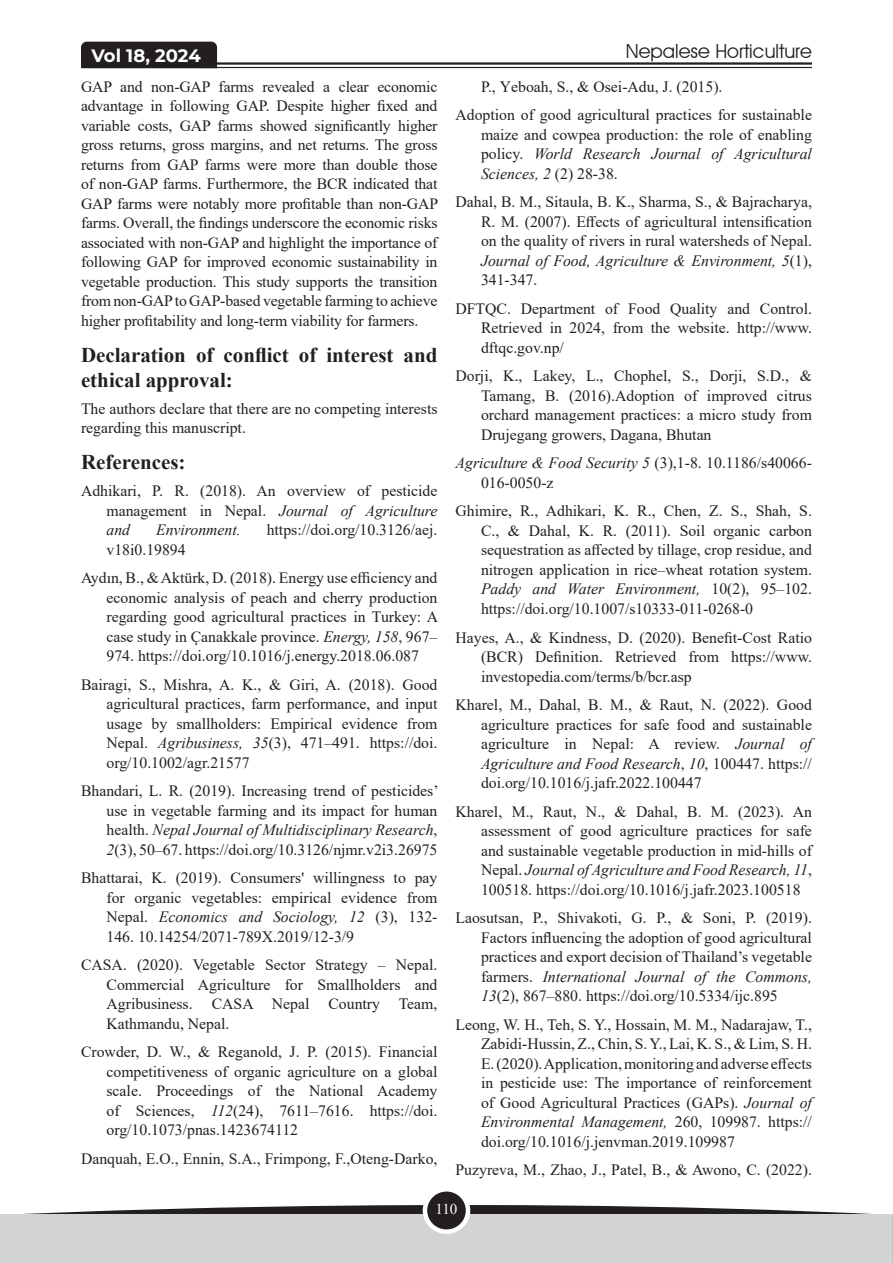
<style>
.page{position:relative;width:893px;height:1263px;background:#fff}
.page>*{position:absolute;margin:0;border:0;box-sizing:border-box;transform-origin:0 0}
.Head{font:700 21px/25.2px "Times New Roman";color:#231f20}
.t1{font:19.5px "Avant Garde IT Cby BT";color:#231f20}
.t2{font:700 18px "Montserrat";color:#fff}
.body{font:15.75px/19.5px "Times New Roman";color:#231f20;text-align:justify}
.body-2{font:italic 15.75px "Times New Roman";color:#231f20}
.t3{font:15px "Times New Roman";color:#fff}
.s1{font-style:italic}
</style>
<div class="page">
<hr style="left:199px;top:62px;width:613px;height:3px;background:#231f20">
<hr style="left:199px;top:67px;width:613px;height:1px;background:#231f20">
<div style="left:81px;top:42px;width:136px;height:26px;background:#231f20"></div>
<svg style="left:0;top:1205px;width:892px;height:58px;fill:#231f20"></svg>
<div style="left:1px;top:1215px;width:892px;height:48px;background:#d1d3d4"></div>
<div style="left:425px;top:1189px;width:43px;height:43px;background:#231f20;border-radius:50%"></div>
<div style="left:423px;top:1187px;width:47px;height:47px;border:4px solid #fff;border-radius:50%"></div>
<svg style="left:892px;top:1214px;width:1px;height:49px"></svg>
<p class="t2" style="left:92px;top:43px;width:111px">Vol 18, 2024</p>
<p class="t1" style="left:626px;top:39px;width:188px">Nepalese Horticulture</p>
<p class="body" style="left:81px;top:76px;width:359px">GAP and non-GAP farms revealed a clear economic advantage in following GAP. Despite higher fixed and variable costs, GAP farms showed significantly higher gross returns, gross margins, and net returns. The gross returns from GAP farms were more than double those of non-GAP farms. Furthermore, the BCR indicated that GAP farms were notably more profitable than non-GAP farms. Overall, the findings underscore the economic risks associated with non-GAP and highlight the importance of following GAP for improved economic sustainability in vegetable production. This study supports the transition from non-GAP to GAP-based vegetable farming to achieve higher profitability and long-term viability for farmers.</p>
<p class="Head" style="left:81px;top:341px;width:358px">Declaration of conflict of interest and ethical approval:</p>
<p class="body" style="left:81px;top:398px;width:358px">The authors declare that there are no competing interests regarding this manuscript.</p>
<p class="Head" style="left:81px;top:449px;width:106px">References:</p>
<p class="body" style="left:107px;top:480px;width:332px;text-indent:-26px">Adhikari, P. R. (2018). An overview of pesticide management in Nepal. <span class="s1">Journal of Agriculture and</span></p>
<p class="body-2" style="left:156px;top:519px;width:86px">Environment.</p>
<p class="body" style="left:267px;top:519px;width:172px">https://doi.org/10.3126/aej.</p>
<p class="body" style="left:107px;top:539px;width:81px">v18i0.19894</p>
<p class="body" style="left:107px;top:567px;width:333px;text-indent:-26px">Aydın, B., &amp; Aktürk, D. (2018). Energy use efficiency and economic analysis of peach and cherry production regarding good agricultural practices in Turkey: A case study in Çanakkale province. <span class="s1">Energy, 158</span>, 967– 974. https://doi.org/10.1016/j.energy.2018.06.087</p>
<p class="body" style="left:107px;top:674px;width:332px;text-indent:-26px">Bairagi, S., Mishra, A. K., &amp; Giri, A. (2018). Good agricultural practices, farm performance, and input usage by smallholders: Empirical evidence from Nepal. <span class="s1">Agribusiness, 35</span>(3), 471–491. https://doi. org/10.1002/agr.21577</p>
<p class="body" style="left:107px;top:780px;width:334px;text-indent:-26px">Bhandari, L. R. (2019). Increasing trend of pesticides’ use in vegetable farming and its impact for human health. <span class="s1">Nepal Journal of Multidisciplinary Research</span>, <span class="s1">2</span>(3), 50–67. https://doi.org/10.3126/njmr.v2i3.26975</p>
<p class="body" style="left:107px;top:867px;width:332px;text-indent:-26px">Bhattarai, K. (2019). Consumers' willingness to pay for organic vegetables: empirical evidence from Nepal. <span class="s1">Economics and Sociology, 12</span> (3), 132- 146. 10.14254/2071-789X.2019/12-3/9</p>
<p class="body" style="left:107px;top:954px;width:332px;text-indent:-26px">CASA. (2020). Vegetable Sector Strategy – Nepal.<br>Commercial Agriculture for Smallholders and Agribusiness. CASA Nepal Country Team, Kathmandu, Nepal.</p>
<p class="body" style="left:107px;top:1041px;width:332px;text-indent:-26px">Crowder, D. W., &amp; Reganold, J. P. (2015). Financial competitiveness of organic agriculture on a global scale. Proceedings of the National Academy of Sciences, <span class="s1">112</span>(24), 7611–7616. https://doi. org/10.1073/pnas.1423674112</p>
<p class="body" style="left:81px;top:1148px;width:358px">Danquah, E.O., Ennin, S.A., Frimpong, F.,Oteng-Darko,</p>
<p class="body" style="left:481px;top:76px;width:243px">P., Yeboah, S., &amp; Osei-Adu, J. (2015).</p>
<p class="body" style="left:481px;top:105px;width:332px;text-indent:-26px">Adoption of good agricultural practices for sustainable maize and cowpea production: the role of enabling policy. <span class="s1">World Research Journal of Agricultural Sciences, 2</span> (2) 28-38.</p>
<p class="body" style="left:481px;top:192px;width:332px;text-indent:-26px">Dahal, B. M., Sitaula, B. K., Sharma, S., &amp; Bajracharya, R. M. (2007). Effects of agricultural intensification on the quality of rivers in rural watersheds of Nepal.<br><span class="s1">Journal of Food, Agriculture &amp; Environment, 5</span>(1), 341-347.</p>
<p class="body" style="left:481px;top:298px;width:332px;text-indent:-26px">DFTQC. Department of Food Quality and Control.<br>Retrieved in 2024, from the website. http://www. dftqc.gov.np/</p>
<p class="body" style="left:481px;top:366px;width:332px;text-indent:-26px">Dorji, K., Lakey, L., Chophel, S., Dorji, S.D., &amp; Tamang, B. (2016).Adoption of improved citrus orchard management practices: a micro study from Drujegang growers, Dagana, Bhutan</p>
<p class="body" style="left:481px;top:453px;width:332px;text-indent:-26px"><span class="s1">Agriculture &amp; Food Security 5</span> (3),1-8. 10.1186/s40066-<br>016-0050-z</p>
<p class="body" style="left:481px;top:501px;width:332px;text-indent:-26px">Ghimire, R., Adhikari, K. R., Chen, Z. S., Shah, S.<br>C., &amp; Dahal, K. R. (2011). Soil organic carbon sequestration as affected by tillage, crop residue, and nitrogen application in rice–wheat rotation system.<br><span class="s1">Paddy and Water Environment,</span> 10(2), 95–102. https://doi.org/10.1007/s10333-011-0268-0</p>
<p class="body" style="left:481px;top:627px;width:332px;text-indent:-26px">Hayes, A., &amp; Kindness, D. (2020). Benefit-Cost Ratio (BCR) Definition. Retrieved from https://www. investopedia.com/terms/b/bcr.asp</p>
<p class="body" style="left:481px;top:694px;width:332px;text-indent:-26px">Kharel, M., Dahal, B. M., &amp; Raut, N. (2022). Good agriculture practices for safe food and sustainable agriculture in Nepal: A review. <span class="s1">Journal of Agriculture and Food Research</span>, <span class="s1">10</span>, 100447. https:// doi.org/10.1016/j.jafr.2022.100447</p>
<p class="body" style="left:481px;top:801px;width:332px;text-indent:-26px">Kharel, M., Raut, N., &amp; Dahal, B. M. (2023). An assessment of good agriculture practices for safe and sustainable vegetable production in mid-hills of Nepal. <span class="s1">Journal of Agriculture and Food Research, 11</span>, 100518. https://doi.org/10.1016/j.jafr.2023.100518</p>
<p class="body" style="left:481px;top:907px;width:332px;text-indent:-26px">Laosutsan, P., Shivakoti, G. P., &amp; Soni, P. (2019).<br>Factors influencing the adoption of good agricultural practices and export decision of Thailand’s vegetable farmers. <span class="s1">International Journal of the Commons, 13</span>(2), 867–880. https://doi.org/10.5334/ijc.895</p>
<p class="body" style="left:481px;top:1014px;width:332px;text-indent:-26px">Leong, W. H., Teh, S. Y., Hossain, M. M., Nadarajaw, T., Zabidi-Hussin, Z., Chin, S. Y., Lai, K. S., &amp; Lim, S. H.<br>E. (2020). Application, monitoring and adverse effects in pesticide use: The importance of reinforcement of Good Agricultural Practices (GAPs). <span class="s1">Journal of Environmental Management,</span> 260, 109987. https:// doi.org/10.1016/j.jenvman.2019.109987</p>
<p class="body" style="left:455px;top:1159px;width:358px">Puzyreva, M., Zhao, J., Patel, B., &amp; Awono, C. (2022).</p>
<p class="t3" style="left:435px;top:1199px;width:23px">110</p>
</div>
